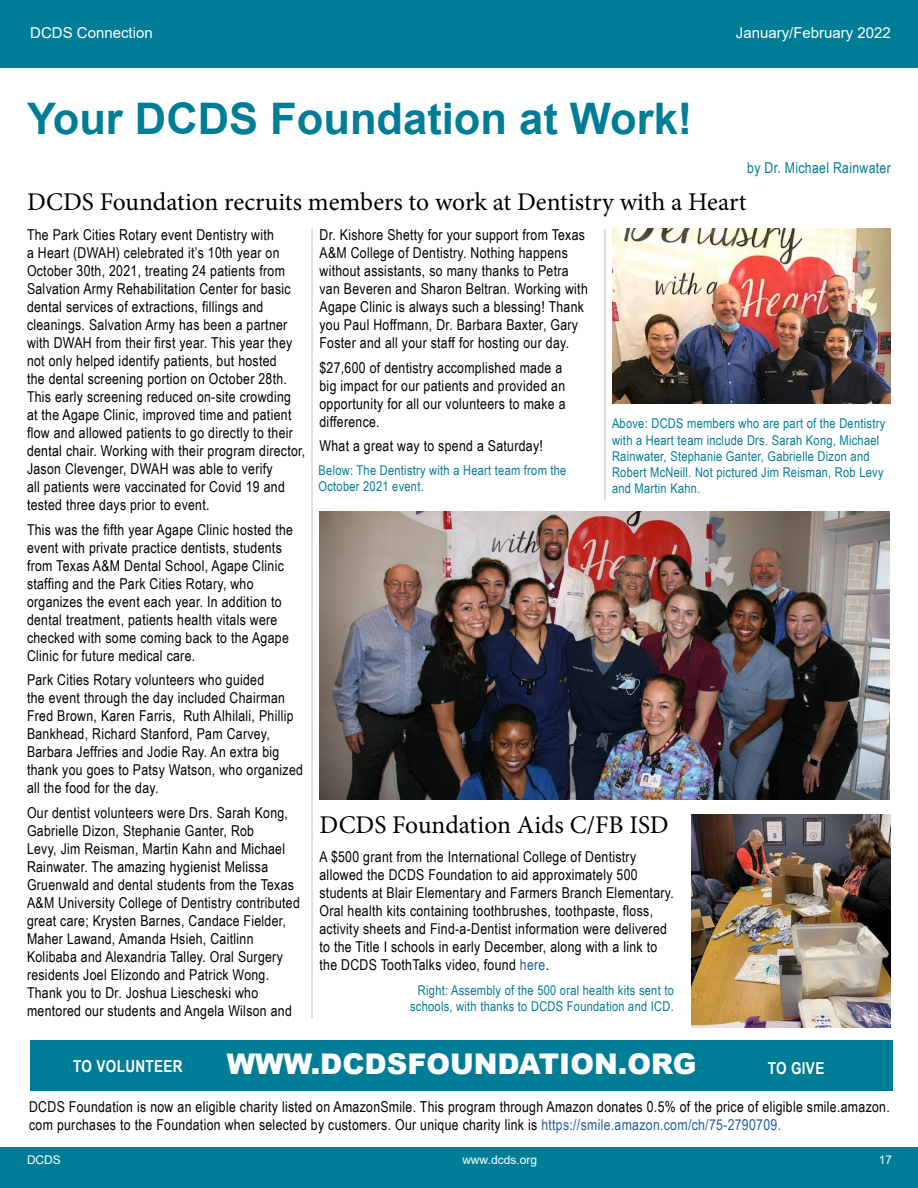
<style>
.page{position:relative;width:918px;height:1188px;background:#fff}
.page>*{position:absolute;margin:0;border:0;box-sizing:border-box;transform-origin:0 0}
.t1{font:700 43.5px "Arial";color:#007d96}
.t2{font:900 28.5px "Arial";color:#fff}
.t3{font:25.5px "Minion Pro";color:#000}
.t4{font:700 16.5px "Arial Narrow";letter-spacing:.02em;color:#fff}
.t5{font:15px/18px "Arial Narrow";letter-spacing:.02em;color:#000}
.t6{font:15px "Arial";color:#fff}
.t7{font:15px "Arial Narrow";letter-spacing:.02em;color:#007d96}
.t8{font:13.5px/16.2px "Arial Narrow";letter-spacing:.02em;color:#007d96}
.t9{font:12px "Arial";color:#fff}
.s1{color:#215e9e}
</style>
<div class="page">
<div style="left:0;top:0;width:918px;height:60px;background:#007d96"></div>
<div style="left:0;top:51px;width:918px;height:17px;background:#007d96"></div>
<div style="left:0;top:1148px;width:918px;height:40px;background:#007d96"></div>
<div style="left:30px;top:1040px;width:863px;height:51px;background:#007d96"></div>
<hr style="left:311px;top:229px;width:2px;height:789px;background:#d3d5d6">
<hr style="left:604px;top:229px;width:2px;height:271px;background:#d3d5d6">
<img style="left:320px;top:511px;width:570px;height:288px">
<img style="left:612px;top:229px;width:279px;height:175px">
<img style="left:691px;top:814px;width:200px;height:213px">
<p class="t6" style="left:30px;top:22px;width:124px">DCDS Connection</p>
<p class="t6" style="left:736px;top:22px;width:157px">January/February 2022</p>
<h1 class="t1" style="left:27px;top:88px;width:667px">Your DCDS Foundation at Work!</h1>
<p class="t7" style="left:747px;top:156px;width:145px">by Dr. Michael Rainwater</p>
<h3 class="t3" style="left:27px;top:185px;width:721px">DCDS Foundation recruits members to work at Dentistry with a Heart</h3>
<p class="t5" style="left:27px;top:225px;width:280px">The Park Cities Rotary event Dentistry with<br>a Heart (DWAH) celebrated it’s 10th year on October 30th, 2021, treating 24 patients from Salvation Army Rehabilitation Center for basic dental services of extractions, fillings and cleanings. Salvation Army has been a partner with DWAH from their first year. This year they not only helped identify patients, but hosted<br>the dental screening portion on October 28th.<br>This early screening reduced on-site crowding at the Agape Clinic, improved time and patient flow and allowed patients to go directly to their dental chair. Working with their program director, Jason Clevenger, DWAH was able to verify<br>all patients were vaccinated for Covid 19 and tested three days prior to event.</p>
<p class="t5" style="left:27px;top:520px;width:268px">This was the fifth year Agape Clinic hosted the event with private practice dentists, students from Texas A&amp;M Dental School, Agape Clinic staffing and the Park Cities Rotary, who organizes the event each year. In addition to dental treatment, patients health vitals were checked with some coming back to the Agape Clinic for future medical care.</p>
<p class="t5" style="left:27px;top:670px;width:278px">Park Cities Rotary volunteers who guided<br>the event through the day included Chairman Fred Brown, Karen Farris, Ruth Alhilali, Phillip Bankhead, Richard Stanford, Pam Carvey, Barbara Jeffries and Jodie Ray. An extra big thank you goes to Patsy Watson, who organized all the food for the day.</p>
<p class="t5" style="left:27px;top:803px;width:274px">Our dentist volunteers were Drs. Sarah Kong, Gabrielle Dizon, Stephanie Ganter, Rob<br>Levy, Jim Reisman, Martin Kahn and Michael Rainwater. The amazing hygienist Melissa Gruenwald and dental students from the Texas A&amp;M University College of Dentistry contributed great care; Krysten Barnes, Candace Fielder, Maher Lawand, Amanda Hsieh, Caitlinn Kolibaba and Alexandria Talley. Oral Surgery residents Joel Elizondo and Patrick Wong.<br>Thank you to Dr. Joshua Liescheski who mentored our students and Angela Wilson and</p>
<p class="t5" style="left:320px;top:225px;width:270px">Dr. Kishore Shetty for your support from Texas A&amp;M College of Dentistry. Nothing happens without assistants, so many thanks to Petra van Beveren and Sharon Beltran. Working with Agape Clinic is always such a blessing! Thank you Paul Hoffmann, Dr. Barbara Baxter, Gary Foster and all your staff for hosting our day.</p>
<p class="t5" style="left:320px;top:358px;width:248px">$27,600 of dentistry accomplished made a big impact for our patients and provided an opportunity for all our volunteers to make a difference.</p>
<p class="t5" style="left:320px;top:436px;width:225px">What a great way to spend a Saturday!</p>
<p class="t8" style="left:319px;top:461px;width:249px">Below: The Dentistry with a Heart team from the<br>October 2021 event.</p>
<p class="t8" style="left:612px;top:415px;width:275px">Above: DCDS members who are part of the Dentistry with a Heart team include Drs. Sarah Kong, Michael Rainwater, Stephanie Ganter, Gabrielle Dizon and Robert McNeill. Not pictured Jim Reisman, Rob Levy and Martin Kahn.</p>
<h3 class="t3" style="left:320px;top:807px;width:351px">DCDS Foundation Aids C/FB ISD</h3>
<p class="t5" style="left:320px;top:847px;width:356px">A $500 grant from the International College of Dentistry allowed the DCDS Foundation to aid approximately 500 students at Blair Elementary and Farmers Branch Elementary.<br>Oral health kits containing toothbrushes, toothpaste, floss, activity sheets and Find-a-Dentist information were delivered to the Title I schools in early December, along with a link to the DCDS ToothTalks video, found <span class="s1">here</span>.</p>
<p class="t8" style="left:410px;top:981px;width:265px;text-align:center">Right: Assembly of the 500 oral health kits sent to schools, with thanks to DCDS Foundation and ICD.</p>
<p class="t4" style="left:73px;top:1056px;width:111px">TO VOLUNTEER</p>
<h2 class="t2" style="left:227px;top:1043px;width:471px">WWW.DCDSFOUNDATION.ORG</h2>
<p class="t4" style="left:768px;top:1058px;width:58px">TO GIVE</p>
<p class="t5" style="left:29px;top:1097px;width:862px">DCDS Foundation is now an eligible charity listed on AmazonSmile. This program through Amazon donates 0.5% of the price of eligible smile.amazon. com purchases to the Foundation when selected by customers. Our unique charity link is <span class="s1">https://smile.amazon.com/ch/75-2790709.</span></p>
<p class="t9" style="left:27px;top:1152px;width:35px">DCDS</p>
<p class="t9" style="left:462px;top:1152px;width:76px">www.dcds.org</p>
<p class="t9" style="left:879px;top:1152px;width:15px">17</p>
</div>
